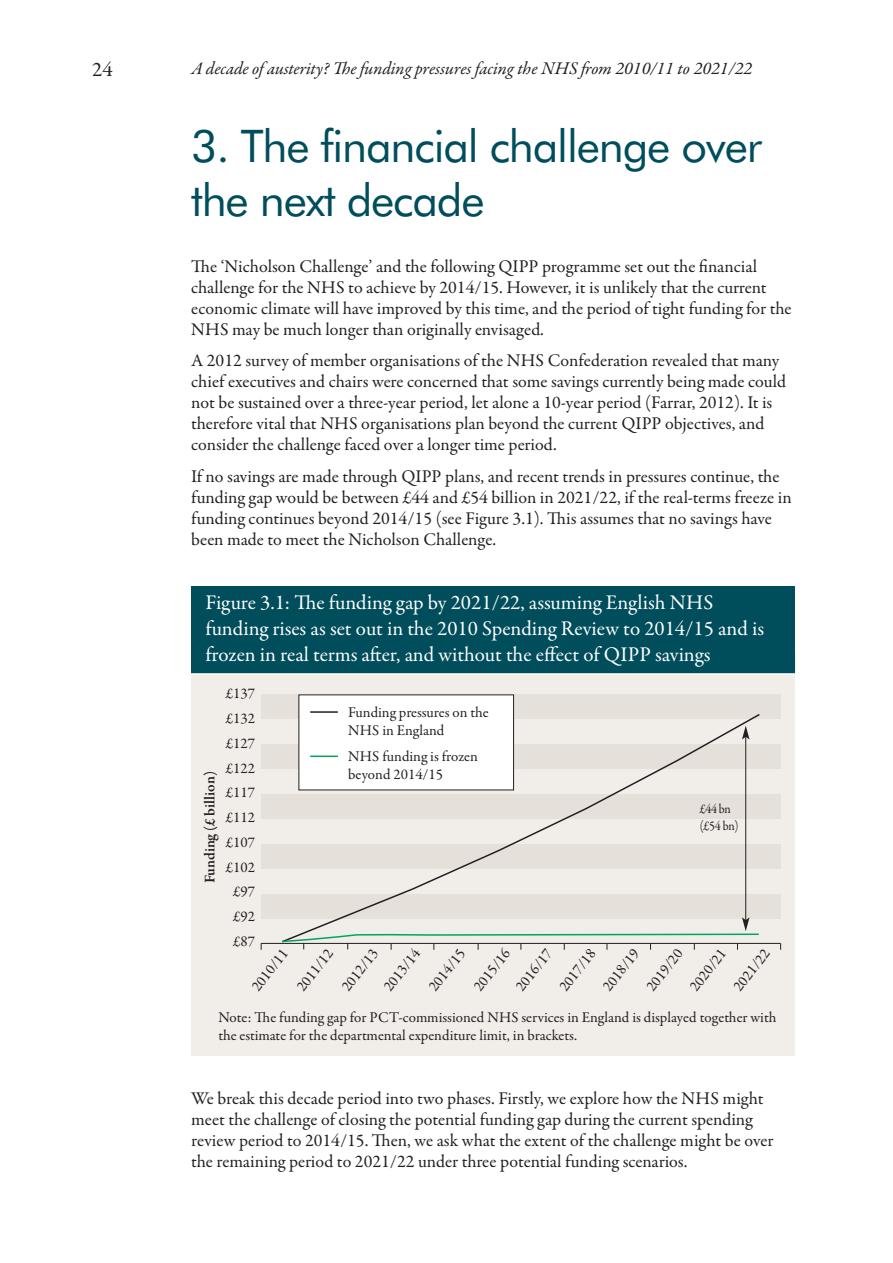
<style>
.page{position:relative;width:893px;height:1263px;background:#fff}
.page>*{position:absolute;margin:0;border:0;box-sizing:border-box;transform-origin:0 0}
.t1{font:45px/54px "Futura BT";letter-spacing:-.025em;color:#004d5c}
.t2{font:21px/26.2px "Garamond Premr Pro";color:#fff}
.t3{font:21px "Garamond Premr Pro";color:#231f20}
.t4{font:18px/21px "Garamond Premr Pro";color:#231f20}
.t5{font:italic 18px "Garamond Premr Pro";color:#231f20}
.t6{font:15px/24.8px "Garamond Premr Pro";color:#231f20}
.t7{font:600 15px "Garamond Premr Pro";color:#231f20}
.t8{font:13.5px/16.5px "Garamond Premr Pro";letter-spacing:-.02em;color:#231f20;scale:.9 1}
</style>
<div class="page">
<div style="left:191px;top:672px;width:604px;height:384px;background:#f1ede9"></div>
<div style="left:261px;top:694px;width:519px;height:25px;background:#e5e0da"></div>
<div style="left:261px;top:744px;width:519px;height:25px;background:#e5e0da"></div>
<div style="left:261px;top:794px;width:519px;height:24px;background:#e5e0da"></div>
<div style="left:261px;top:844px;width:519px;height:25px;background:#e5e0da"></div>
<div style="left:261px;top:894px;width:519px;height:24px;background:#e5e0da"></div>
<div style="left:299px;top:695px;width:214px;height:95px;background:#fff"></div>
<hr style="left:310px;top:711px;width:28px;height:2px;background:#231f20">
<div style="left:191px;top:587px;width:604px;height:87px;background:#004d5c"></div>
<hr style="left:261px;top:943px;width:519px;height:1px;background:#231f20">
<svg style="left:280px;top:712px;width:481px;height:232px"></svg>
<hr style="left:745px;top:737px;width:1px;height:183px;background:#231f20">
<svg style="left:281px;top:917px;width:479px;height:33px"></svg>
<svg style="left:742px;top:726px;width:7px;height:14px"></svg>
<hr style="left:183px;top:673px;width:627px;height:2px;background:#fff">
<p class="t3" style="left:92px;top:61px;width:22px">24</p>
<p class="t5" style="left:191px;top:62px;width:562px">A decade of austerity? The funding pressures facing the NHS from 2010/11 to 2021/22</p>
<h1 class="t1" style="left:191px;top:123px;width:573px">3. The financial challenge over the next decade</h1>
<p class="t4" style="left:191px;top:257px;width:602px">The ‘Nicholson Challenge’ and the following QIPP programme set out the financial challenge for the NHS to achieve by 2014/15. However, it is unlikely that the current economic climate will have improved by this time, and the period of tight funding for the NHS may be much longer than originally envisaged.</p>
<p class="t4" style="left:191px;top:352px;width:597px">A 2012 survey of member organisations of the NHS Confederation revealed that many chief executives and chairs were concerned that some savings currently being made could not be sustained over a three-year period, let alone a 10-year period (Farrar, 2012). It is therefore vital that NHS organisations plan beyond the current QIPP objectives, and consider the challenge faced over a longer time period.</p>
<p class="t4" style="left:191px;top:467px;width:602px">If no savings are made through QIPP plans, and recent trends in pressures continue, the funding gap would be between £44 and £54 billion in 2021/22, if the real-terms freeze in funding continues beyond 2014/15 (see Figure 3.1). This assumes that no savings have been made to meet the Nicholson Challenge.</p>
<p class="t2" style="left:205px;top:591px;width:560px">Figure 3.1: The funding gap by 2021/22, assuming English NHS funding rises as set out in the 2010 Spending Review to 2014/15 and is frozen in real terms after, and without the effect of QIPP savings</p>
<p class="t6" style="left:226px;top:683px;width:31px;text-align:center">£137 £132 £127 £122 £117 £112 £107 £102 £97 £92 £87</p>
<p class="t6" style="left:348px;top:704px;width:142px;line-height:18px">Funding pressures on the<br>NHS in England</p>
<p class="t6" style="left:348px;top:749px;width:131px;line-height:18px">NHS funding is frozen beyond 2014/15</p>
<p class="t7" style="left:204px;top:883px;width:114px;rotate:-90deg">Funding (£ billion)</p>
<p class="t8" style="left:700px;top:802px;width:45px">£44 bn (£54 bn)</p>
<p class="t6" style="left:246px;top:983px;width:51px;rotate:-52deg">2010/11</p>
<p class="t6" style="left:291px;top:983px;width:51px;rotate:-52deg">2011/12</p>
<p class="t6" style="left:336px;top:983px;width:51px;rotate:-52deg">2012/13</p>
<p class="t6" style="left:378px;top:983px;width:51px;rotate:-52deg">2013/14</p>
<p class="t6" style="left:423px;top:983px;width:51px;rotate:-52deg">2014/15</p>
<p class="t6" style="left:468px;top:983px;width:51px;rotate:-52deg">2015/16</p>
<p class="t6" style="left:510px;top:983px;width:51px;rotate:-52deg">2016/17</p>
<p class="t6" style="left:554px;top:983px;width:51px;rotate:-52deg">2017/18</p>
<p class="t6" style="left:597px;top:983px;width:51px;rotate:-52deg">2018/19</p>
<p class="t6" style="left:641px;top:983px;width:51px;rotate:-52deg">2019/20</p>
<p class="t6" style="left:684px;top:983px;width:51px;rotate:-52deg">2020/21</p>
<p class="t6" style="left:728px;top:983px;width:51px;rotate:-52deg">2021/22</p>
<p class="t6" style="left:218px;top:1009px;width:559px;line-height:18px">Note: The funding gap for PCT-commissioned NHS services in England is displayed together with the estimate for the departmental expenditure limit, in brackets.</p>
<p class="t4" style="left:191px;top:1090px;width:584px">We break this decade period into two phases. Firstly, we explore how the NHS might meet the challenge of closing the potential funding gap during the current spending review period to 2014/15. Then, we ask what the extent of the challenge might be over the remaining period to 2021/22 under three potential funding scenarios.</p>
</div>
